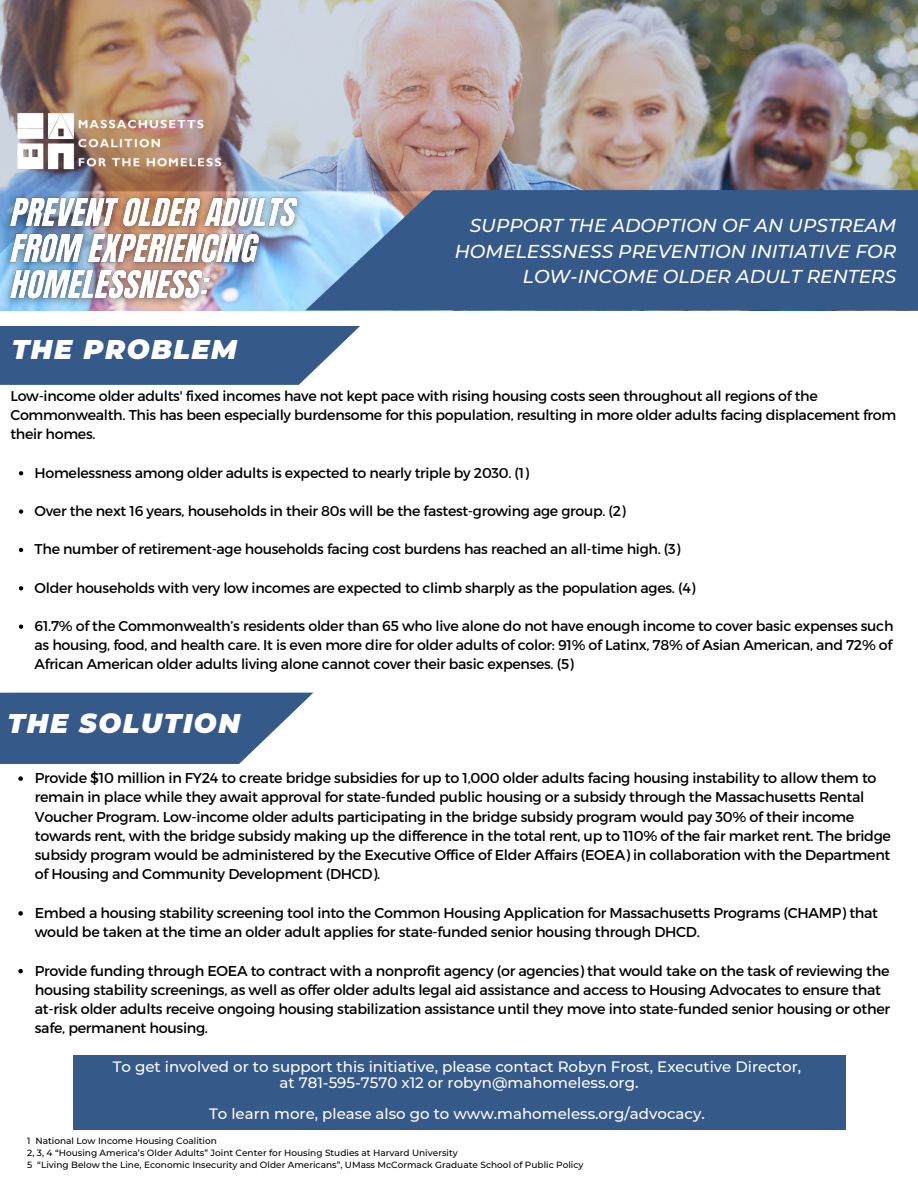
<style>
.page{position:relative;width:918px;height:1188px;background:#fff}
.page>*{position:absolute;margin:0;border:0;box-sizing:border-box;transform-origin:0 0}
.t1{font:italic 900 27px "Montserrat";letter-spacing:.055em;color:#fff}
.t2{font:italic 500 18.6px/25.8px "Montserrat";color:#fff;text-align:right}
.t3{font:500 15px/15.8px "Montserrat";color:#fff;text-align:center}
.t4{font:14.4px/19.2px "Montserrat";letter-spacing:-.02em;color:#000}
.t5{font:14.25px/19.2px "Montserrat";letter-spacing:-.02em;color:#000;text-align:justify}
.t6{font:500 9px/12px "Montserrat";color:#000}
</style>
<div class="page">
<svg style="left:0;top:693px;width:313px;height:71px;background:#4c6c96"></svg>
<svg style="left:0;top:326px;width:360px;height:59px;background:#456692"></svg>
<img style="left:0;top:0;width:918px;height:190px">
<img style="left:12px;top:110px;width:107px;height:65px">
<img style="left:69px;top:110px;width:157px;height:61px">
<svg style="left:316px;top:190px;width:602px;height:120px;background:#406391"></svg>
<div style="left:73px;top:1055px;width:772px;height:74px;background:#355989"></div>
<svg style="left:18px;top:776px;width:5px;height:5px"></svg>
<svg style="left:18px;top:911px;width:5px;height:5px"></svg>
<svg style="left:18px;top:969px;width:5px;height:4px"></svg>
<img style="left:0;top:178px;width:316px;height:133px">
<svg style="left:19px;top:471px;width:4px;height:4px"></svg>
<svg style="left:19px;top:509px;width:4px;height:5px"></svg>
<svg style="left:19px;top:548px;width:4px;height:4px"></svg>
<svg style="left:19px;top:586px;width:4px;height:4px"></svg>
<svg style="left:19px;top:625px;width:4px;height:4px"></svg>
<h1 class="t1" style="left:12px;top:333px;width:227px">THE PROBLEM</h1>
<p class="t2" style="left:455px;top:212px;width:443px">SUPPORT THE ADOPTION OF AN UPSTREAM<br>HOMELESSNESS PREVENTION INITIATIVE FOR<br>LOW-INCOME OLDER ADULT RENTERS</p>
<p class="t5" style="left:10px;top:385px;width:887px;text-align:left">Low-income older adults' fixed incomes have not kept pace with rising housing costs seen throughout all regions of the<br>Commonwealth. This has been especially burdensome for this population, resulting in more older adults facing displacement from their homes.</p>
<p class="t5" style="left:35px;top:462px;width:496px">Homelessness among older adults is expected to nearly triple by 2030. (1)</p>
<p class="t5" style="left:35px;top:501px;width:593px">Over the next 16 years, households in their 80s will be the fastest-growing age group. (2)</p>
<p class="t5" style="left:35px;top:539px;width:647px">The number of retirement-age households facing cost burdens has reached an all-time high. (3)</p>
<p class="t5" style="left:35px;top:577px;width:662px">Older households with very low incomes are expected to climb sharply as the population ages. (4)</p>
<p class="t5" style="left:35px;top:616px;width:860px">61.7% of the Commonwealth’s residents older than 65 who live alone do not have enough income to cover basic expenses such as housing, food, and health care. It is even more dire for older adults of color: 91% of Latinx, 78% of Asian American, and 72% of African American older adults living alone cannot cover their basic expenses. (5)</p>
<h1 class="t1" style="left:8px;top:707px;width:234px">THE SOLUTION</h1>
<p class="t4" style="left:35px;top:768px;width:858px">Provide $10 million in FY24 to create bridge subsidies for up to 1,000 older adults facing housing instability to allow them to remain in place while they await approval for state-funded public housing or a subsidy through the Massachusetts Rental Voucher Program. Low-income older adults participating in the bridge subsidy program would pay 30% of their income towards rent, with the bridge subsidy making up the difference in the total rent, up to 110% of the fair market rent. The bridge subsidy program would be administered by the Executive Office of Elder Affairs (EOEA) in collaboration with the Department of Housing and Community Development (DHCD).</p>
<p class="t4" style="left:35px;top:902px;width:845px">Embed a housing stability screening tool into the Common Housing Application for Massachusetts Programs (CHAMP) that would be taken at the time an older adult applies for state-funded senior housing through DHCD.</p>
<p class="t4" style="left:35px;top:960px;width:857px">Provide funding through EOEA to contract with a nonprofit agency (or agencies) that would take on the task of reviewing the housing stability screenings, as well as offer older adults legal aid assistance and access to Housing Advocates to ensure that at-risk older adults receive ongoing housing stabilization assistance until they move into state-funded senior housing or other safe, permanent housing.</p>
<p class="t3" style="left:113px;top:1059px;width:690px">To get involved or to support this initiative, please contact Robyn Frost, Executive Director, at 781-595-7570 x12 or robyn@mahomeless.org.</p>
<p class="t3" style="left:209px;top:1106px;width:497px">To learn more, please also go to www.mahomeless.org/advocacy.</p>
<p class="t6" style="left:27px;top:1135px;width:558px">1 National Low Income Housing Coalition<br>2, 3, 4 “Housing America’s Older Adults” Joint Center for Housing Studies at Harvard University<br>5 “Living Below the Line, Economic Insecurity and Older Americans”, UMass McCormack Graduate School of Public Policy</p>
</div>
